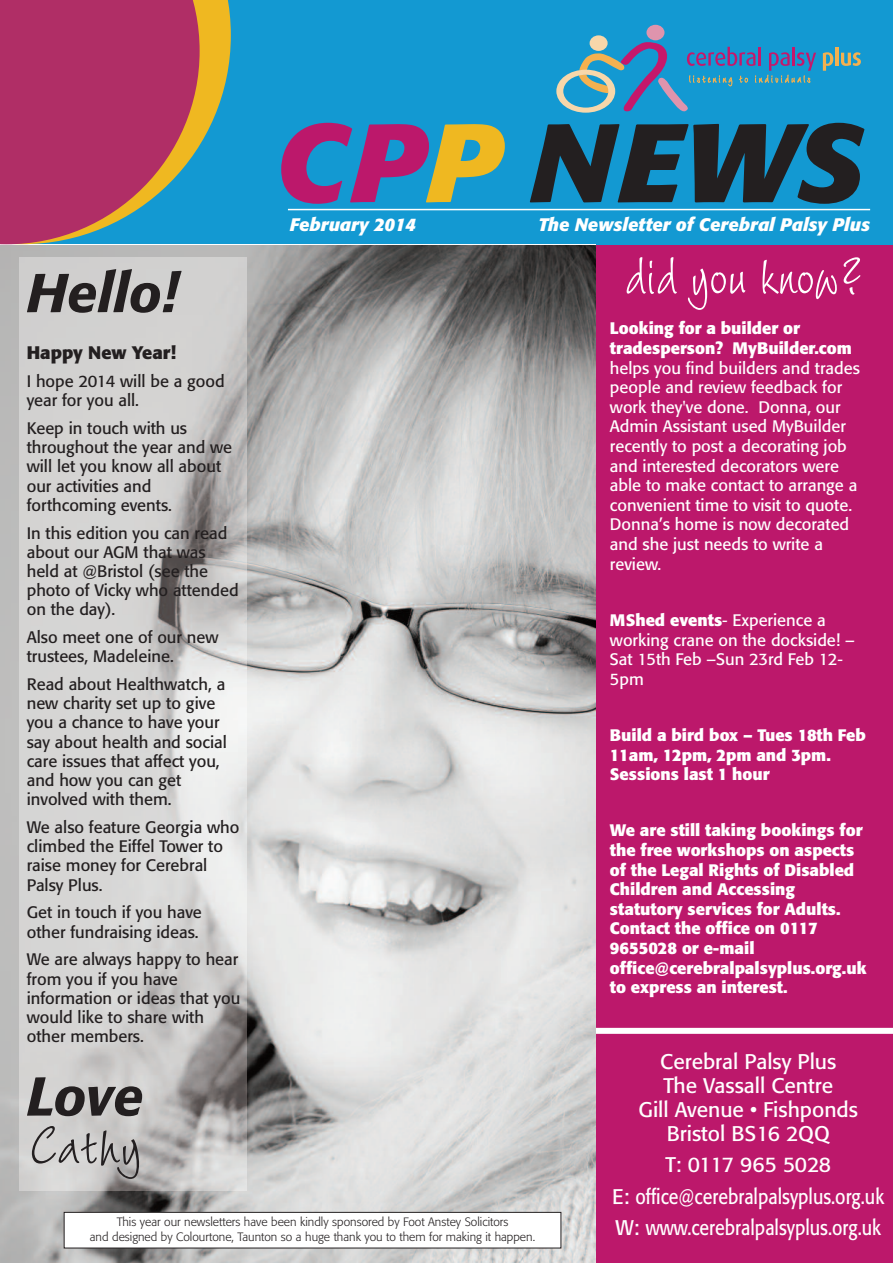
<style>
.page{position:relative;width:893px;height:1263px;background:#fff}
.page>*{position:absolute;margin:0;border:0;box-sizing:border-box;transform-origin:0 0}
.t1{font:italic 700 110.1px "Formata";letter-spacing:.01em;color:#231f20;scale:1.05 1}
.t2{font:79.65px "Wiesbaden Swing";color:#fff;scale:.84 1}
.t3{font:76.5px "Wiesbaden Swing";color:#231f20}
.t4{font:italic 500 54px "Formata";color:#231f20}
.t5{font:21px/24px "Formata";color:#fff;text-align:center}
.t6{font:italic 700 18px "Formata";color:#fff}
.t7{font:700 18px "Formata";color:#231f20}
.t8{font:16.5px/19.2px "Formata";color:#231f20}
.t9{font:16.5px/19.6px "Formata";color:#fff}
.t10{font:700 16.5px/19.6px "Formata";color:#fff}
.t11{font:300 12px/15px "Formata";color:#231f20;text-align:center}
.s1{color:#bc186b}
.s2{color:#efb821}
.s3{font-weight:700}
</style>
<div class="page">
<div style="left:595px;top:237px;width:298px;height:792px;background:#bc186b"></div>
<div style="left:0;top:0;width:893px;height:245px;background:#1399d2"></div>
<svg style="left:823px;top:52px;width:10px;height:19px"></svg>
<hr style="left:835px;top:47px;width:4px;height:19px;background:#f4b150">
<svg style="left:841px;top:52px;width:20px;height:14px"></svg>
<div style="left:590px;top:35px;width:18px;height:16px;background:#f7d7aa;border-radius:50%"></div>
<div style="left:646px;top:25px;width:18px;height:15px;background:#df94ad;border-radius:50%"></div>
<svg style="left:556px;top:41px;width:260px;height:72px"></svg>
<hr style="left:288px;top:209px;width:582px;height:1px;background:#fff">
<div style="left:595px;top:1032px;width:298px;height:231px;background:#bc186b"></div>
<div style="left:595px;top:1028px;width:298px;height:6px;background:#fff"></div>
<img style="left:0;top:246px;width:595px;height:1017px">
<svg style="left:200px;top:0;width:31px;height:145px;fill:#efb821"></svg>
<svg style="left:0;top:0;width:200px;height:244px;background:#a3406d"></svg>
<div style="left:64px;top:1212px;width:497px;height:36px;background:#fff"></div>
<div style="left:64px;top:1212px;width:497px;height:36px;border:1px solid #231f20"></div>
<img style="left:20px;top:257px;width:227px;height:934px">
<h1 class="t1" style="left:274px;top:116px;width:562px"><span class="s1">CP</span><span class="s2">P</span> NEWS</h1>
<p class="t6" style="left:290px;top:217px;width:128px">February 2014</p>
<p class="t6" style="left:538px;top:217px;width:333px">The Newsletter of Cerebral Palsy Plus</p>
<h3 class="t4" style="left:27px;top:270px;width:152px">Hello!</h3>
<p class="t7" style="left:27px;top:345px;width:151px">Happy New Year!</p>
<p class="t8" style="left:27px;top:373px;width:199px">I hope 2014 will be a good year for you all.</p>
<p class="t8" style="left:27px;top:420px;width:207px">Keep in touch with us throughout the year and we will let you know all about our activities and forthcoming events.</p>
<p class="t8" style="left:27px;top:524px;width:213px">In this edition you can read about our AGM that was held at @Bristol (see the photo of Vicky who attended on the day).</p>
<p class="t8" style="left:27px;top:629px;width:193px">Also meet one of our new trustees, Madeleine.</p>
<p class="t8" style="left:27px;top:676px;width:202px">Read about Healthwatch, a new charity set up to give you a chance to have your say about health and social care issues that affect you, and how you can get involved with them.</p>
<p class="t8" style="left:27px;top:819px;width:214px">We also feature Georgia who climbed the Eiffel Tower to raise money for Cerebral<br>Palsy Plus.</p>
<p class="t8" style="left:27px;top:904px;width:177px">Get in touch if you have other fundraising ideas.</p>
<p class="t8" style="left:27px;top:951px;width:215px">We are always happy to hear from you if you have information or ideas that you would like to share with other members.</p>
<h3 class="t4" style="left:27px;top:1073px;width:118px">Love</h3>
<h3 class="t3" style="left:29px;top:1092px;width:115px">Cathy</h3>
<p class="t11" style="left:90px;top:1215px;width:447px">This year our newsletters have been kindly sponsored by Foot Anstey Solicitors<br>and designed by Colourtone, Taunton so a huge thank you to them for making it happen.</p>
<h2 class="t2" style="left:625px;top:219px;width:286px">did you know?</h2>
<p class="t10" style="left:610px;top:320px;width:243px">Looking for a builder or tradesperson? MyBuilder.com</p>
<p class="t9" style="left:610px;top:359px;width:251px">helps you find builders and trades people and review feedback for work they've done. Donna, our<br>Admin Assistant used MyBuilder recently to post a decorating job and interested decorators were able to make contact to arrange a convenient time to visit to quote.<br>Donna’s home is now decorated and she just needs to write a review.</p>
<p class="t9" style="left:610px;top:612px;width:246px"><span class="s3">MShed events</span>- Experience a working crane on the dockside! –<br>Sat 15th Feb –Sun 23rd Feb 12-<br>5pm</p>
<p class="t10" style="left:610px;top:727px;width:257px">Build a bird box – Tues 18th Feb<br>11am, 12pm, 2pm and 3pm.<br>Sessions last 1 hour</p>
<p class="t10" style="left:610px;top:822px;width:258px">We are still taking bookings for the free workshops on aspects of the Legal Rights of Disabled<br>Children and Accessing statutory services for Adults.<br>Contact the office on 0117<br>9655028 or e-mail office@cerebralpalsyplus.org.uk to express an interest.</p>
<p class="t5" style="left:639px;top:1051px;width:221px">Cerebral Palsy Plus<br>The Vassall Centre<br>Gill Avenue • Fishponds<br>Bristol BS16 2QQ</p>
<p class="t5" style="left:612px;top:1151px;width:273px;line-height:31.5px">T: 0117 965 5028<br>E: office@cerebralpalsyplus.org.uk<br>W: www.cerebralpalsyplus.org.uk</p>
</div>
